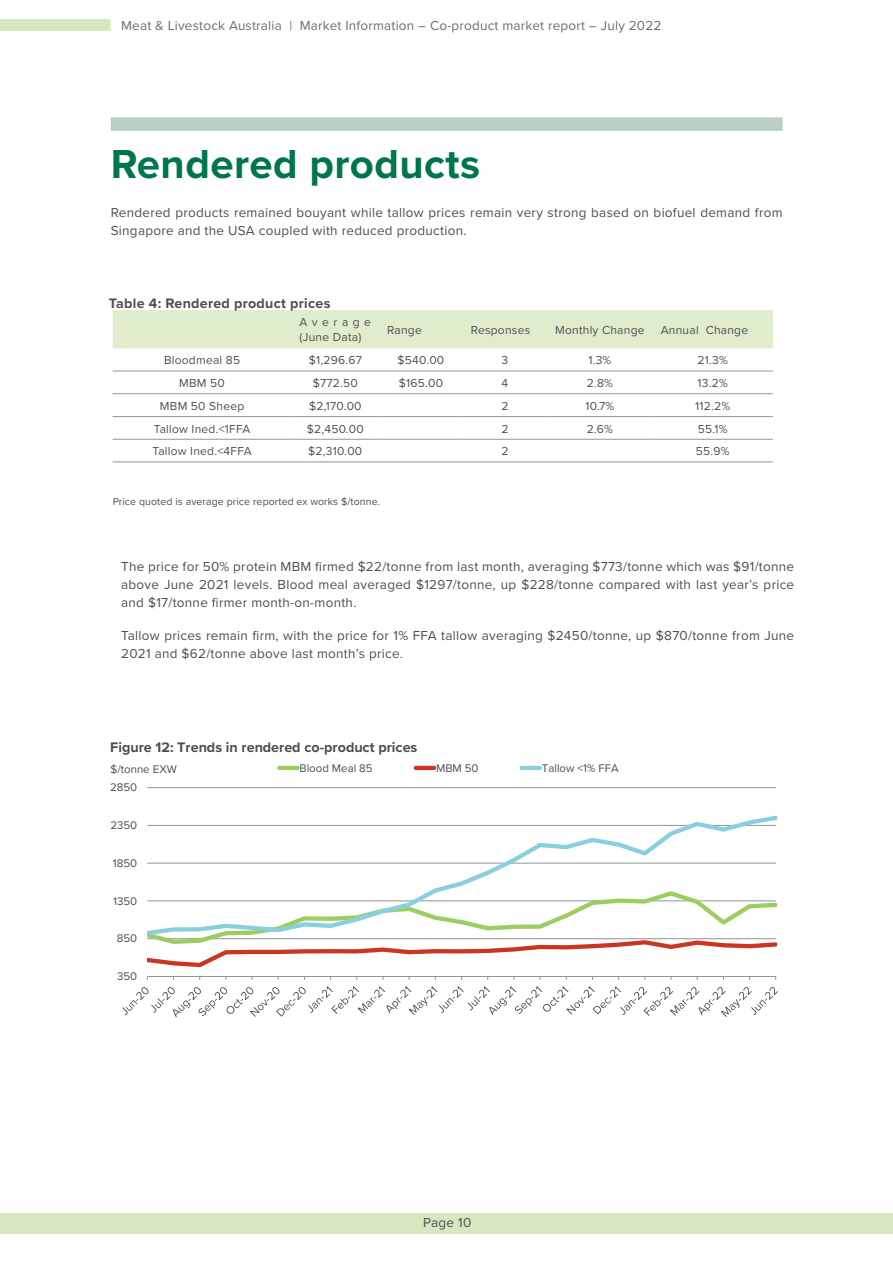
<style>
.page{position:relative;width:893px;height:1263px;background:#fff}
.page>*{position:absolute;margin:0;border:0;box-sizing:border-box;transform-origin:0 0}
.MLA_Heading_1{font:700 42px "Proxima Nova";letter-spacing:.01em;color:#00764a}
.t1{font:700 14.4px "Proxima Nova";color:#4b4f54}
.Table_Title{font:700 14.25px "Proxima Nova";letter-spacing:.02em;color:#4d4f54}
.MLA_Paragraph{font:13.5px/18px "Proxima Nova";letter-spacing:.02em;color:#4d4f54}
.t2{font:13.5px "Proxima Nova";letter-spacing:.015em;color:#6e6d71}
.Table_Text_Centered{font:12px "Proxima Nova";letter-spacing:.02em;color:#4d4f54}
.Table_Text_Centered-2{font:12px/15px "Proxima Nova";letter-spacing:.19em;color:#4d4f54}
.t3{font:11.4px "Proxima Nova";color:#4b4f54}
.Footnote{font:10.5px "Proxima Nova";letter-spacing:.01em;color:#4d4f54}
</style>
<div class="page">
<div style="left:0;top:19px;width:111px;height:12px;background:#d6e8bf"></div>
<div style="left:0;top:1213px;width:893px;height:21px;background:#d6e8bf"></div>
<div style="left:111px;top:117px;width:672px;height:14px;background:#b8cfc1"></div>
<hr style="left:147px;top:787px;width:629px;height:1px;background:#929395">
<hr style="left:147px;top:976px;width:629px;height:1px;background:#929395">
<svg style="left:147px;top:938px;width:629px;height:30px"></svg>
<svg style="left:147px;top:815px;width:629px;height:123px"></svg>
<svg style="left:122px;top:986px;width:656px;height:31px"></svg>
<hr style="left:279px;top:766px;width:19px;height:4px;background:#9dcd61">
<hr style="left:416px;top:766px;width:18px;height:4px;background:#cc3524">
<hr style="left:522px;top:766px;width:18px;height:4px;background:#89d0df">
<div style="left:113px;top:310px;width:660px;height:38px;background:#dfedcd"></div>
<hr style="left:291px;top:371px;width:88px;height:1px;background:#939598">
<hr style="left:379px;top:371px;width:84px;height:1px;background:#939598">
<hr style="left:463px;top:371px;width:84px;height:1px;background:#939598">
<hr style="left:547px;top:371px;width:106px;height:1px;background:#939598">
<hr style="left:653px;top:371px;width:120px;height:1px;background:#939598">
<hr style="left:113px;top:393px;width:178px;height:1px;background:#939598">
<hr style="left:291px;top:393px;width:88px;height:1px;background:#939598">
<hr style="left:379px;top:393px;width:84px;height:1px;background:#939598">
<hr style="left:463px;top:393px;width:84px;height:1px;background:#939598">
<hr style="left:547px;top:393px;width:106px;height:1px;background:#939598">
<hr style="left:653px;top:393px;width:120px;height:1px;background:#939598">
<hr style="left:113px;top:416px;width:178px;height:1px;background:#939598">
<hr style="left:291px;top:416px;width:88px;height:1px;background:#939598">
<hr style="left:379px;top:416px;width:84px;height:1px;background:#939598">
<hr style="left:463px;top:416px;width:84px;height:1px;background:#939598">
<hr style="left:547px;top:416px;width:106px;height:1px;background:#939598">
<hr style="left:653px;top:416px;width:120px;height:1px;background:#939598">
<hr style="left:113px;top:439px;width:178px;height:1px;background:#939598">
<hr style="left:291px;top:439px;width:88px;height:1px;background:#939598">
<hr style="left:379px;top:439px;width:84px;height:1px;background:#939598">
<hr style="left:463px;top:439px;width:84px;height:1px;background:#939598">
<hr style="left:547px;top:439px;width:106px;height:1px;background:#939598">
<hr style="left:653px;top:439px;width:120px;height:1px;background:#939598">
<hr style="left:113px;top:461px;width:178px;height:1px;background:#939598">
<hr style="left:291px;top:461px;width:88px;height:1px;background:#939598">
<hr style="left:379px;top:461px;width:84px;height:1px;background:#939598">
<hr style="left:463px;top:461px;width:84px;height:1px;background:#939598">
<hr style="left:547px;top:461px;width:106px;height:1px;background:#939598">
<hr style="left:653px;top:461px;width:120px;height:1px;background:#939598">
<hr style="left:113px;top:371px;width:178px;height:1px;background:#939598">
<p class="t2" style="left:121px;top:15px;width:542px">Meat &amp; Livestock Australia | Market Information – Co-product market report – July 2022</p>
<p class="MLA_Heading_1" style="left:111px;top:132px;width:371px">Rendered products</p>
<p class="MLA_Paragraph" style="left:111px;top:202px;width:673px">Rendered products remained bouyant while tallow prices remain very strong based on biofuel demand from<br>Singapore and the USA coupled with reduced production.</p>
<p class="Table_Title" style="left:109px;top:292px;width:223px">Table 4: Rendered product prices</p>
<p class="Table_Text_Centered-2" style="left:300px;top:314px;width:73px">Average (June Data)</p>
<p class="Table_Text_Centered" style="left:387px;top:321px;width:36px">Range</p>
<p class="Table_Text_Centered" style="left:471px;top:321px;width:61px">Responses</p>
<p class="Table_Text_Centered" style="left:555px;top:321px;width:91px">Monthly Change</p>
<p class="Table_Text_Centered" style="left:661px;top:321px;width:89px">Annual Change</p>
<p class="Table_Text_Centered" style="left:164px;top:351px;width:78px">Bloodmeal 85</p>
<p class="Table_Text_Centered" style="left:309px;top:351px;width:55px">$1,296.67</p>
<p class="Table_Text_Centered" style="left:398px;top:351px;width:48px">$540.00</p>
<p class="Table_Text_Centered" style="left:502px;top:351px;width:8px">3</p>
<p class="Table_Text_Centered" style="left:588px;top:351px;width:25px">1.3%</p>
<p class="Table_Text_Centered" style="left:698px;top:351px;width:32px">21.3%</p>
<p class="Table_Text_Centered" style="left:179px;top:374px;width:47px">MBM 50</p>
<p class="Table_Text_Centered" style="left:313px;top:374px;width:47px">$772.50</p>
<p class="Table_Text_Centered" style="left:399px;top:374px;width:46px">$165.00</p>
<p class="Table_Text_Centered" style="left:502px;top:374px;width:8px">4</p>
<p class="Table_Text_Centered" style="left:587px;top:374px;width:28px">2.8%</p>
<p class="Table_Text_Centered" style="left:698px;top:374px;width:32px">13.2%</p>
<p class="Table_Text_Centered" style="left:160px;top:397px;width:86px">MBM 50 Sheep</p>
<p class="Table_Text_Centered" style="left:309px;top:397px;width:54px">$2,170.00</p>
<p class="Table_Text_Centered" style="left:501px;top:397px;width:9px">2</p>
<p class="Table_Text_Centered" style="left:585px;top:397px;width:30px">10.7%</p>
<p class="Table_Text_Centered" style="left:695px;top:397px;width:36px">112.2%</p>
<p class="Table_Text_Centered" style="left:154px;top:420px;width:98px">Tallow Ined.&lt;1FFA</p>
<p class="Table_Text_Centered" style="left:307px;top:420px;width:59px">$2,450.00</p>
<p class="Table_Text_Centered" style="left:501px;top:420px;width:9px">2</p>
<p class="Table_Text_Centered" style="left:587px;top:420px;width:28px">2.6%</p>
<p class="Table_Text_Centered" style="left:698px;top:420px;width:31px">55.1%</p>
<p class="Table_Text_Centered" style="left:152px;top:442px;width:101px">Tallow Ined.&lt;4FFA</p>
<p class="Table_Text_Centered" style="left:308px;top:442px;width:56px">$2,310.00</p>
<p class="Table_Text_Centered" style="left:501px;top:442px;width:9px">2</p>
<p class="Table_Text_Centered" style="left:696px;top:442px;width:35px">55.9%</p>
<p class="Footnote" style="left:113px;top:494px;width:269px">Price quoted is average price reported ex works $/tonne.</p>
<p class="MLA_Paragraph" style="left:121px;top:557px;width:675px;text-align:justify">The price for 50% protein MBM firmed $22/tonne from last month, averaging $773/tonne which was $91/tonne above June 2021 levels. Blood meal averaged $1297/tonne, up $228/tonne compared with last year’s price and $17/tonne firmer month-on-month.</p>
<p class="MLA_Paragraph" style="left:121px;top:626px;width:674px">Tallow prices remain firm, with the price for 1% FFA tallow averaging $2450/tonne, up $870/tonne from June<br>2021 and $62/tonne above last month’s price.</p>
<p class="t1" style="left:110px;top:737px;width:309px">Figure 12: Trends in rendered co-product prices</p>
<p class="t3" style="left:299px;top:759px;width:75px">Blood Meal 85</p>
<p class="t3" style="left:436px;top:759px;width:44px">MBM 50</p>
<p class="t3" style="left:542px;top:759px;width:78px">Tallow &lt;1% FFA</p>
<p class="t3" style="left:111px;top:761px;width:68px">$/tonne EXW</p>
<p class="t3" style="left:110px;top:779px;width:29px">2850</p>
<p class="t3" style="left:110px;top:817px;width:28px">2350</p>
<p class="t3" style="left:113px;top:854px;width:26px">1850</p>
<p class="t3" style="left:113px;top:892px;width:26px">1350</p>
<p class="t3" style="left:117px;top:930px;width:22px">850</p>
<p class="t3" style="left:117px;top:968px;width:22px">350</p>
<p class="MLA_Paragraph" style="left:423px;top:1213px;width:50px">Page 10</p>
</div>
